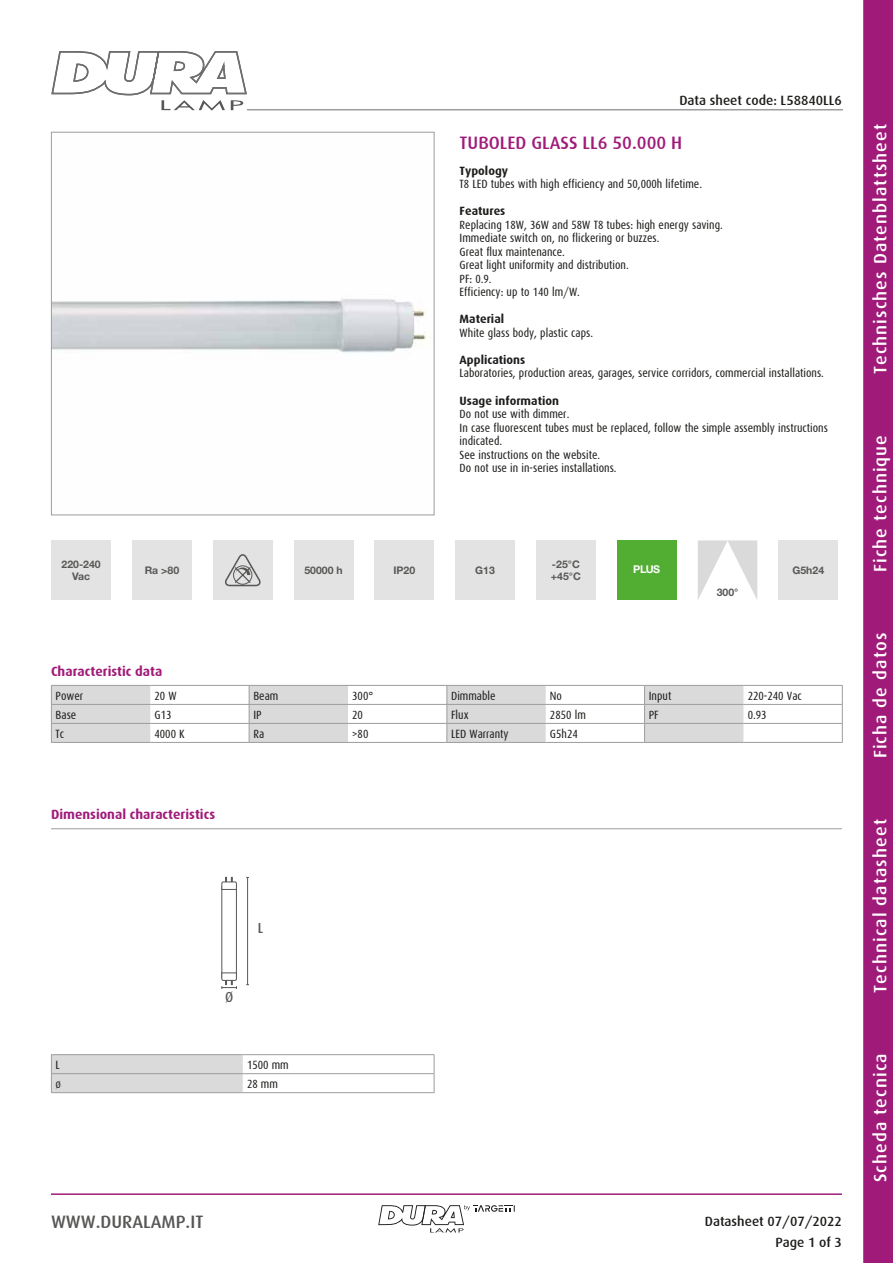
<style>
.page{position:relative;width:893px;height:1263px;background:#fff}
.page>*{position:absolute;margin:0;border:0;box-sizing:border-box;transform-origin:0 0}
.t1{font:500 18px "Dax";letter-spacing:.06em;color:#fff}
.t2{font:500 18px "Dax";color:#a01b79}
.t3{font:500 18px "Dax";color:#575756}
.t4{font:500 14.55px "Dax Condensed";color:#575756}
.t5{font:500 13.5px/21.3px "Dax";color:#1d1d1b;text-align:right}
.t6{font:700 13.5px "Dax";color:#a01b79}
.t7{font:12px/13.5px "Dax Condensed";color:#1d1d1b}
.t8{font:700 12px "Dax";color:#1d1d1b}
.t9{font:700 10.65px "Helvetica Neue LT Std";color:#fff}
.t10{font:700 10.5px/12.6px "Helvetica Neue LT Std";color:#585856;text-align:center}
</style>
<div class="page">
<svg style="left:863px;top:0;width:30px;height:1263px;background:#a2207b"></svg>
<hr style="left:51px;top:1193px;width:791px;height:2px;background:#a01b79">
<svg style="left:51px;top:51px;width:197px;height:60px"></svg>
<svg style="left:378px;top:1205px;width:137px;height:28px"></svg>
<hr style="left:247px;top:109px;width:596px;height:1px;background:#9d9d9c">
<img style="left:53px;top:298px;width:374px;height:55px">
<div style="left:51px;top:132px;width:383px;height:383px;border:1px solid #9d9d9c"></div>
<div style="left:51px;top:540px;width:60px;height:60px;background:#e3e3e3"></div>
<div style="left:617px;top:540px;width:59px;height:60px;background:#52ae32"></div>
<div style="left:375px;top:540px;width:59px;height:60px;background:#e3e3e3"></div>
<div style="left:132px;top:540px;width:60px;height:60px;background:#e3e3e3"></div>
<svg style="left:698px;top:540px;width:59px;height:59px"></svg>
<div style="left:455px;top:540px;width:60px;height:60px;background:#e3e3e3"></div>
<div style="left:213px;top:540px;width:60px;height:60px;background:#e3e3e3"></div>
<svg style="left:225px;top:554px;width:36px;height:33px"></svg>
<div style="left:778px;top:540px;width:60px;height:60px;background:#e3e3e3"></div>
<div style="left:536px;top:540px;width:60px;height:60px;background:#e3e3e3"></div>
<div style="left:294px;top:540px;width:59px;height:60px;background:#e3e3e3"></div>
<hr style="left:743px;top:685px;width:100px;height:1px;background:#9d9d9c">
<hr style="left:743px;top:704px;width:100px;height:1px;background:#9d9d9c">
<hr style="left:743px;top:723px;width:100px;height:1px;background:#9d9d9c">
<svg style="left:842px;top:686px;width:1px;height:56px"></svg>
<hr style="left:51px;top:742px;width:99px;height:1px;background:#9d9d9c">
<hr style="left:150px;top:742px;width:99px;height:1px;background:#9d9d9c">
<hr style="left:348px;top:742px;width:99px;height:1px;background:#9d9d9c">
<hr style="left:546px;top:742px;width:99px;height:1px;background:#9d9d9c">
<hr style="left:743px;top:742px;width:100px;height:1px;background:#9d9d9c">
<hr style="left:249px;top:742px;width:99px;height:1px;background:#9d9d9c">
<hr style="left:447px;top:742px;width:99px;height:1px;background:#9d9d9c">
<svg style="left:51px;top:685px;width:692px;height:57px"></svg>
<hr style="left:645px;top:742px;width:98px;height:1px;background:#9d9d9c">
<hr style="left:51px;top:1054px;width:192px;height:1px;background:#9d9d9c">
<hr style="left:243px;top:1054px;width:191px;height:1px;background:#9d9d9c">
<svg style="left:51px;top:1055px;width:192px;height:37px;background:#d7d7d7"></svg>
<hr style="left:243px;top:1073px;width:191px;height:1px;background:#9d9d9c">
<svg style="left:434px;top:1055px;width:1px;height:37px"></svg>
<hr style="left:51px;top:1092px;width:192px;height:1px;background:#9d9d9c">
<hr style="left:243px;top:1092px;width:191px;height:1px;background:#9d9d9c">
<hr style="left:247px;top:877px;width:1px;height:108px;background:#575756">
<div style="left:222px;top:885px;width:15px;height:94px;border:1px solid #575756"></div>
<svg style="left:221px;top:877px;width:16px;height:13px"></svg>
<svg style="left:221px;top:972px;width:16px;height:17px"></svg>
<hr style="left:51px;top:828px;width:791px;height:1px;background:#9d9d9c">
<p class="t5" style="left:679px;top:90px;width:164px">Data sheet code: L58840LL6</p>
<p class="t10" style="left:62px;top:557px;width:41px">220-240<br>Vac</p>
<p class="t10" style="left:145px;top:564px;width:36px">Ra &gt;80</p>
<p class="t10" style="left:393px;top:564px;width:23px">IP20</p>
<p class="t10" style="left:304px;top:564px;width:40px">50000 h</p>
<h1 class="t2" style="left:460px;top:132px;width:224px">TUBOLED GLASS LL6 50.000 H</h1>
<p class="t8" style="left:460px;top:164px;width:50px">Typology</p>
<p class="t7" style="left:460px;top:178px;width:244px">T8 LED tubes with high efficiency and 50,000h lifetime.</p>
<p class="t8" style="left:460px;top:205px;width:47px">Features</p>
<p class="t7" style="left:460px;top:218px;width:265px">Replacing 18W, 36W and 58W T8 tubes: high energy saving.<br>Immediate switch on, no flickering or buzzes.<br>Great flux maintenance.<br>Great light uniformity and distribution.<br>PF: 0.9.<br>Efficiency: up to 140 lm/W.</p>
<p class="t8" style="left:460px;top:313px;width:46px">Material</p>
<p class="t7" style="left:460px;top:326px;width:135px">White glass body, plastic caps.</p>
<p class="t8" style="left:460px;top:353px;width:67px">Applications</p>
<p class="t7" style="left:460px;top:367px;width:366px">Laboratories, production areas, garages, service corridors, commercial installations.</p>
<p class="t8" style="left:460px;top:394px;width:101px">Usage information</p>
<p class="t7" style="left:460px;top:407px;width:370px">Do not use with dimmer.<br>In case fluorescent tubes must be replaced, follow the simple assembly instructions indicated.<br>See instructions on the website.<br>Do not use in in-series installations.</p>
<p class="t10" style="left:551px;top:557px;width:31px;text-align:left">-25°C +45°C</p>
<p class="t9" style="left:633px;top:563px;width:29px">PLUS</p>
<p class="t10" style="left:475px;top:564px;width:21px">G13</p>
<p class="t10" style="left:792px;top:564px;width:33px">G5h24</p>
<p class="t10" style="left:717px;top:585px;width:23px">300°</p>
<p class="t6" style="left:51px;top:664px;width:113px">Characteristic data</p>
<p class="t7" style="left:56px;top:689px;width:29px">Power</p>
<p class="t7" style="left:155px;top:689px;width:24px">20 W</p>
<p class="t7" style="left:253px;top:689px;width:27px">Beam</p>
<p class="t7" style="left:352px;top:689px;width:23px">300°</p>
<p class="t7" style="left:451px;top:689px;width:46px">Dimmable</p>
<p class="t7" style="left:550px;top:689px;width:14px">No</p>
<p class="t7" style="left:649px;top:689px;width:24px">Input</p>
<p class="t7" style="left:748px;top:689px;width:56px">220-240 Vac</p>
<p class="t7" style="left:56px;top:708px;width:22px">Base</p>
<p class="t7" style="left:154px;top:708px;width:18px">G13</p>
<p class="t7" style="left:253px;top:708px;width:10px">IP</p>
<p class="t7" style="left:352px;top:708px;width:12px">20</p>
<p class="t7" style="left:451px;top:708px;width:19px">Flux</p>
<p class="t7" style="left:550px;top:708px;width:37px">2850 lm</p>
<p class="t7" style="left:649px;top:708px;width:11px">PF</p>
<p class="t7" style="left:748px;top:708px;width:20px">0.93</p>
<p class="t7" style="left:56px;top:727px;width:10px">Tc</p>
<p class="t7" style="left:154px;top:727px;width:32px">4000 K</p>
<p class="t7" style="left:253px;top:727px;width:12px">Ra</p>
<p class="t7" style="left:352px;top:727px;width:18px">&gt;80</p>
<p class="t7" style="left:451px;top:727px;width:59px">LED Warranty</p>
<p class="t7" style="left:550px;top:727px;width:29px">G5h24</p>
<p class="t6" style="left:51px;top:807px;width:166px">Dimensional characteristics</p>
<p class="t4" style="left:225px;top:988px;width:10px">Ø</p>
<p class="t4" style="left:258px;top:920px;width:7px">L</p>
<p class="t7" style="left:56px;top:1059px;width:6px">L</p>
<p class="t7" style="left:247px;top:1059px;width:43px">1500 mm</p>
<p class="t7" style="left:56px;top:1078px;width:7px">ø</p>
<p class="t7" style="left:247px;top:1078px;width:32px">28 mm</p>
<h1 class="t3" style="left:51px;top:1212px;width:154px">WWW.DURALAMP.IT</h1>
<p class="t5" style="left:705px;top:1211px;width:139px">Datasheet 07/07/2022<br>Page 1 of 3</p>
<h1 class="t1" style="left:870px;top:374px;width:252px;rotate:-90deg">Technisches Datenblattsheet</h1>
<h1 class="t1" style="left:870px;top:572px;width:139px;rotate:-90deg">Fiche technique</h1>
<h1 class="t1" style="left:870px;top:758px;width:127px;rotate:-90deg">Ficha de datos</h1>
<h1 class="t1" style="left:870px;top:993px;width:175px;rotate:-90deg">Technical datasheet</h1>
<h1 class="t1" style="left:870px;top:1182px;width:130px;rotate:-90deg">Scheda tecnica</h1>
</div>
